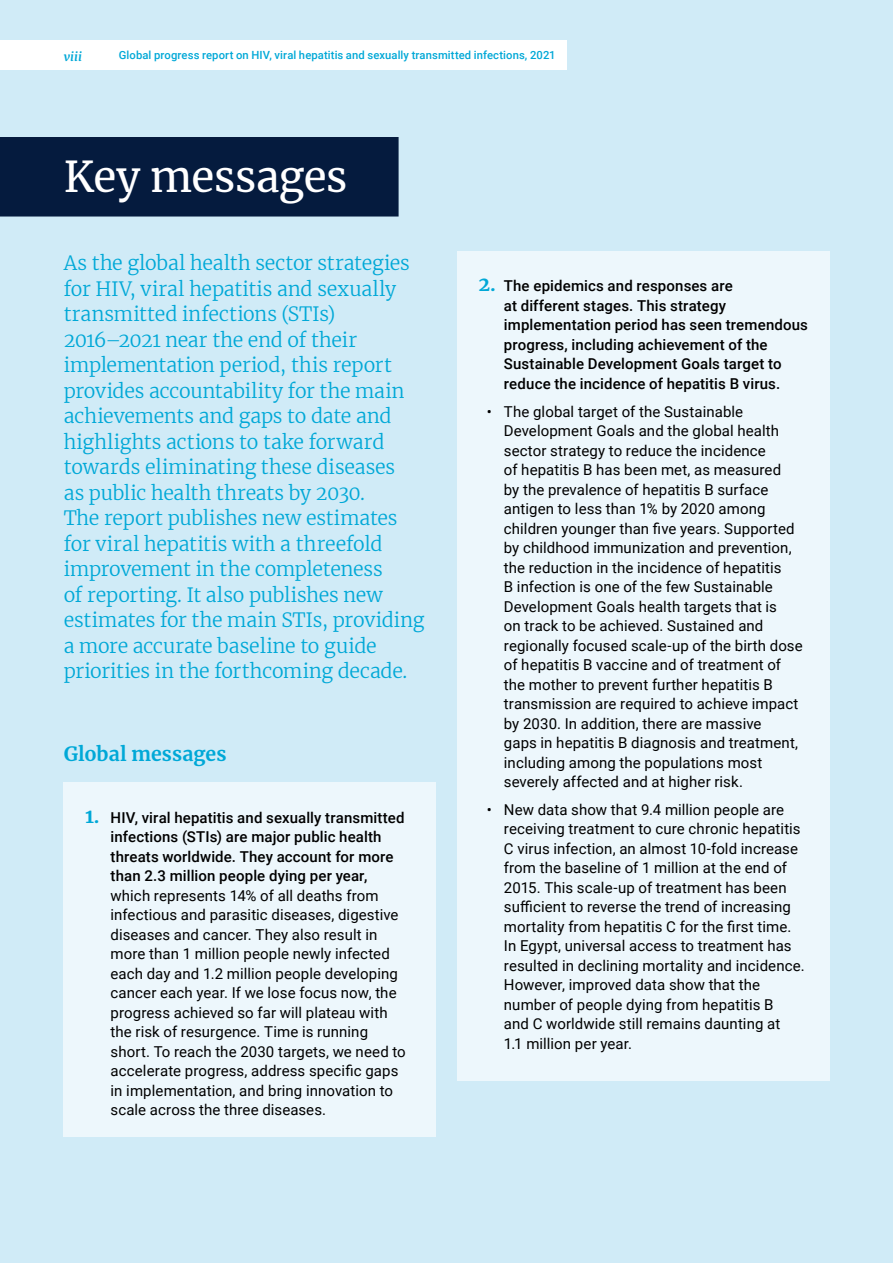
<style>
.page{position:relative;width:893px;height:1263px;background:#d0ebf7}
.page>*{position:absolute;margin:0;border:0;box-sizing:border-box;transform-origin:0 0}
.t1{font:42px "Merriweather";letter-spacing:-.01em;color:#fff}
.t2{font:300 19.5px/25.5px "Merriweather";letter-spacing:-.01em;color:#00a8d7}
.t3{font:700 19.5px "Merriweather";color:#00a8d7}
.t4{font:15px/19.5px "Roboto";letter-spacing:.005em;color:#000}
.t5{font:500 15px/19.5px "Roboto";letter-spacing:.01em;color:#000}
.t6{font:italic 700 12px "Merriweather";color:#00a8d7}
.t7{font:500 11.25px "Roboto";letter-spacing:.01em;color:#00a8d7}
.s1{font-family:"Merriweather";font-weight:700;font-size:19.5px;color:#00a8d7}
</style>
<div class="page">
<div style="left:64px;top:782px;width:372px;height:354px;background:#edf7fc"></div>
<div style="left:457px;top:251px;width:372px;height:829px;background:#edf7fc"></div>
<div style="left:0;top:137px;width:399px;height:79px;background:#051b3e"></div>
<div style="left:0;top:40px;width:567px;height:30px;background:#fff"></div>
<p class="t6" style="left:64px;top:48px;width:20px">viii</p>
<p class="t7" style="left:119px;top:48px;width:438px">Global progress report on HIV, viral hepatitis and sexually transmitted infections, 2021</p>
<h1 class="t1" style="left:64px;top:148px;width:285px">Key messages</h1>
<p class="t2" style="left:64px;top:250px;width:362px">As the global health sector strategies for HIV, viral hepatitis and sexually transmitted infections (STIs)<br>2016–2021 near the end of their implementation period, this report provides accountability for the main achievements and gaps to date and highlights actions to take forward towards eliminating these diseases<br>as public health threats by 2030.<br>The report publishes new estimates for viral hepatitis with a threefold improvement in the completeness<br>of reporting. It also publishes new estimates for the main STIs, providing a more accurate baseline to guide priorities in the forthcoming decade.</p>
<h2 class="t3" style="left:64px;top:741px;width:164px">Global messages</h2>
<p class="t5" style="left:111px;top:807px;width:296px;text-indent:-26px"><span class="s1">1.</span> HIV, viral hepatitis and sexually transmitted infections (STIs) are major public health threats worldwide. They account for more than 2.3 million people dying per year,</p>
<p class="t4" style="left:111px;top:885px;width:297px">which represents 14% of all deaths from infectious and parasitic diseases, digestive diseases and cancer. They also result in more than 1 million people newly infected each day and 1.2 million people developing cancer each year. If we lose focus now, the progress achieved so far will plateau with the risk of resurgence. Time is running short. To reach the 2030 targets, we need to accelerate progress, address specific gaps in implementation, and bring innovation to scale across the three diseases.</p>
<p class="t5" style="left:504px;top:276px;width:306px;text-indent:-26px"><span class="s1">2.</span> The epidemics and responses are<br>at different stages. This strategy implementation period has seen tremendous progress, including achievement of the Sustainable Development Goals target to reduce the incidence of hepatitis B virus.</p>
<p class="t4" style="left:504px;top:401px;width:300px;text-indent:-17px">• The global target of the Sustainable Development Goals and the global health sector strategy to reduce the incidence<br>of hepatitis B has been met, as measured<br>by the prevalence of hepatitis B surface antigen to less than 1% by 2020 among children younger than five years. Supported by childhood immunization and prevention, the reduction in the incidence of hepatitis<br>B infection is one of the few Sustainable Development Goals health targets that is<br>on track to be achieved. Sustained and regionally focused scale-up of the birth dose of hepatitis B vaccine and of treatment of the mother to prevent further hepatitis B transmission are required to achieve impact by 2030. In addition, there are massive<br>gaps in hepatitis B diagnosis and treatment, including among the populations most severely affected and at higher risk.</p>
<p class="t4" style="left:504px;top:799px;width:302px;text-indent:-17px">• New data show that 9.4 million people are receiving treatment to cure chronic hepatitis C virus infection, an almost 10-fold increase from the baseline of 1 million at the end of 2015. This scale-up of treatment has been sufficient to reverse the trend of increasing mortality from hepatitis C for the first time.<br>In Egypt, universal access to treatment has resulted in declining mortality and incidence.<br>However, improved data show that the number of people dying from hepatitis B<br>and C worldwide still remains daunting at<br>1.1 million per year.</p>
</div>
